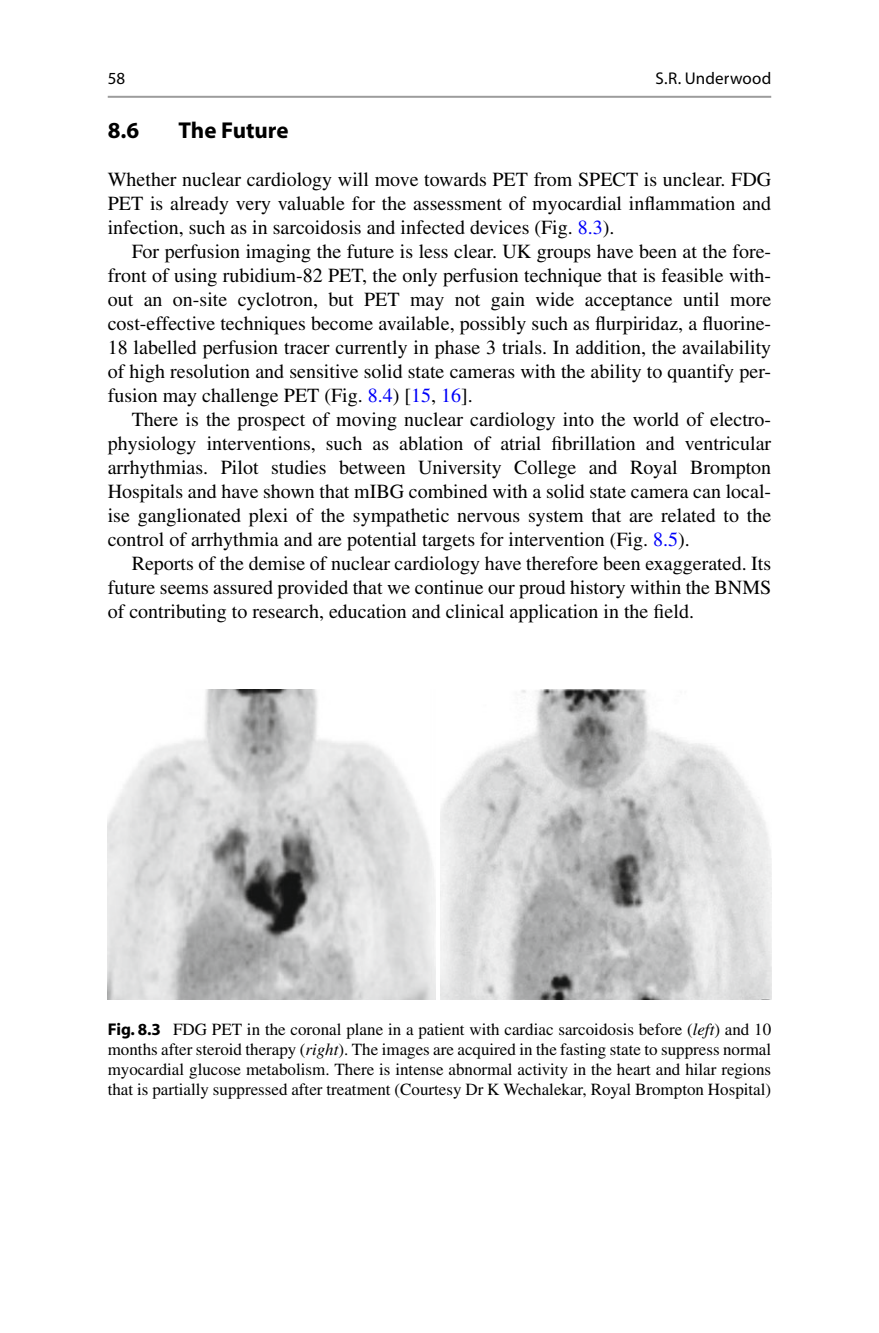
<style>
.page{position:relative;width:879px;height:1333px;background:#fff}
.page>*{position:absolute;margin:0;border:0;box-sizing:border-box;transform-origin:0 0}
.t1{font:700 23px "Lcnkqn Gxljtr Myriad";color:#000}
.t2{font:20px/24px "Xxvpxb Tnyhsx Times";color:#000;text-align:justify}
.t3{font:17px/20px "Xxvpxb Tnyhsx Times";color:#000;text-align:justify}
.t4{font:17px "Ytnwcx Qqmbxd Myriad";letter-spacing:.01em;color:#000}
.s1{color:#0000fa}
.s2{font-family:"Lcnkqn Gxljtr Myriad";font-weight:700}
.s3{font-family:"Jcknbc Rxhxmr Times";font-style:italic}
</style>
<div class="page">
<img style="left:108px;top:689px;width:327px;height:309px">
<img style="left:441px;top:689px;width:330px;height:309px">
<hr style="left:108px;top:96px;width:663px;height:2px;background:#9c9c9c">
<p class="t4" style="left:655px;top:72px;width:117px">S.R. Underwood</p>
<p class="t4" style="left:108px;top:72px;width:19px">58</p>
<p class="t1" style="left:108px;top:122px;width:33px">8.6</p>
<p class="t1" style="left:179px;top:122px;width:112px">The Future</p>
<p class="t2" style="left:108px;top:169px;width:665px">Whether nuclear cardiology will move towards PET from SPECT is unclear. FDG PET is already very valuable for the assessment of myocardial inflammation and infection, such as in sarcoidosis and infected devices (Fig. <span class="s1">8.3</span> ).</p>
<p class="t2" style="left:108px;top:241px;width:665px;text-indent:24px">For perfusion imaging the future is less clear. UK groups have been at the fore&shy;front of using rubidium-82 PET, the only perfusion technique that is feasible with&shy;out an on-site cyclotron, but PET may not gain wide acceptance until more cost-effective techniques become available, possibly such as flurpiridaz, a fluorine-18 labelled perfusion tracer currently in phase 3 trials. In addition, the availability of high resolution and sensitive solid state cameras with the ability to quantify per&shy;fusion may challenge PET (Fig. <span class="s1">8.4</span> ) [ <span class="s1">15</span> , <span class="s1">16</span> ].</p>
<p class="t2" style="left:108px;top:409px;width:665px;text-indent:24px">There is the prospect of moving nuclear cardiology into the world of electro&shy;physiology interventions, such as ablation of atrial fibrillation and ventricular arrhythmias. Pilot studies between University College and Royal Brompton Hospitals and have shown that mIBG combined with a solid state camera can local&shy;ise ganglionated plexi of the sympathetic nervous system that are related to the control of arrhythmia and are potential targets for intervention (Fig. <span class="s1">8.5</span> ).</p>
<p class="t2" style="left:108px;top:553px;width:665px;text-indent:24px">Reports of the demise of nuclear cardiology have therefore been exaggerated. Its future seems assured provided that we continue our proud history within the BNMS of contributing to research, education and clinical application in the field.</p>
<p class="t3" style="left:108px;top:1020px;width:665px"><span class="s2">Fig. 8.3</span> FDG PET in the coronal plane in a patient with cardiac sarcoidosis before ( <span class="s3">left</span> ) and 10 months after steroid therapy ( <span class="s3">right</span> ). The images are acquired in the fasting state to suppress normal myocardial glucose metabolism. There is intense abnormal activity in the heart and hilar regions that is partially suppressed after treatment (Courtesy Dr K Wechalekar, Royal Brompton Hospital)</p>
</div>
